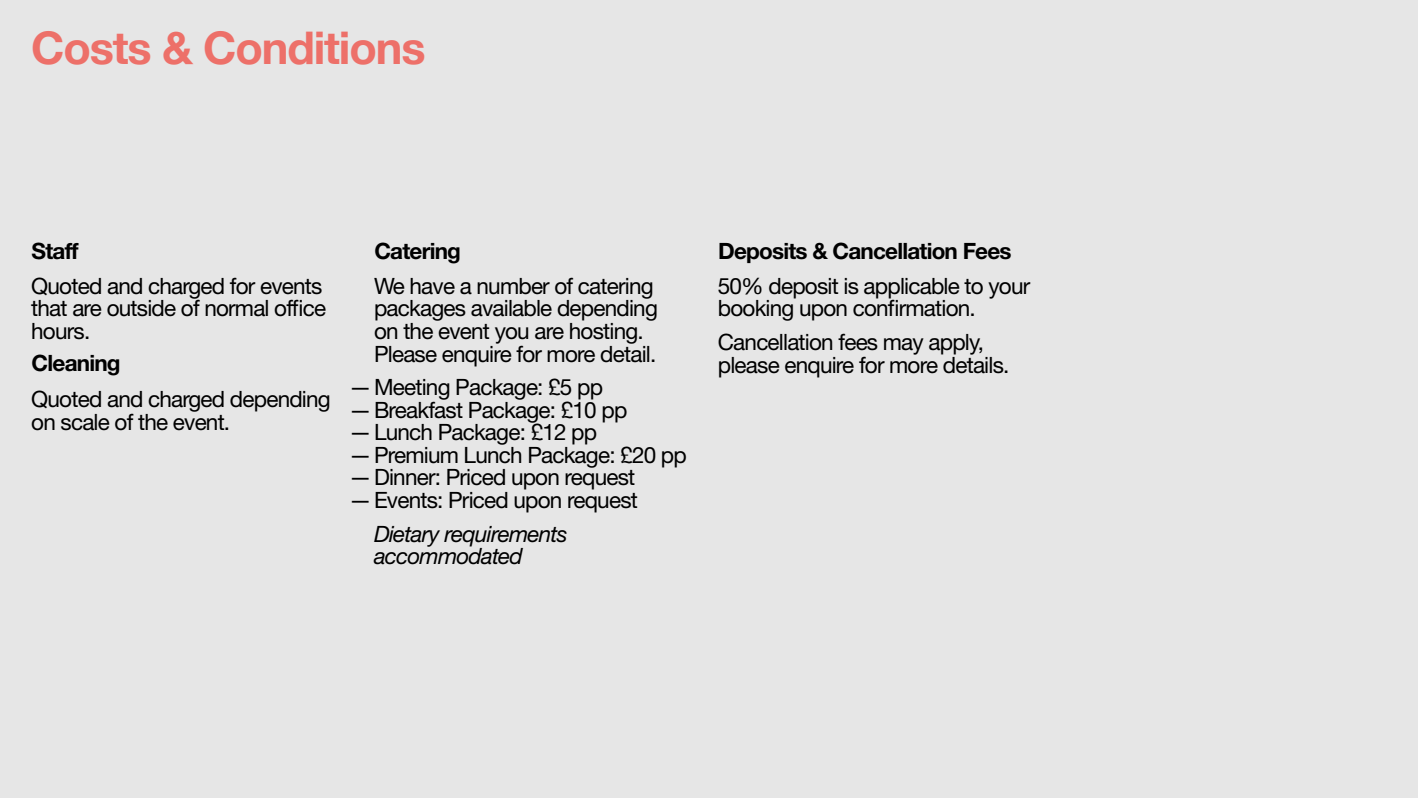
<style>
.page{position:relative;width:1418px;height:798px;background:#e6e6e6}
.page>*{position:absolute;margin:0;border:0;box-sizing:border-box;transform-origin:0 0}
.t1{font:700 45px "Helvetica Neue";letter-spacing:-.025em;color:#ed7069}
.t2{font:22.5px/22.5px "Helvetica Neue LT Std";letter-spacing:-.035em;color:#000}
.t3{font:700 22.5px "Helvetica Neue LT Std";letter-spacing:-.035em;color:#000}
.t4{font:italic 22.5px/22.5px "Helvetica Neue LT Std";letter-spacing:-.035em;color:#000}
</style>
<div class="page">
<h1 class="t1" style="left:31px;top:13px;width:396px">Costs &amp; Conditions</h1>
<p class="t3" style="left:32px;top:237px;width:48px">Staff</p>
<p class="t3" style="left:374px;top:237px;width:88px">Catering</p>
<p class="t2" style="left:31px;top:274px;width:296px">Quoted and charged for events that are outside of normal office hours.</p>
<p class="t2" style="left:374px;top:274px;width:285px">We have a number of catering packages available depending on the event you are hosting.<br>Please enquire for more detail.</p>
<p class="t2" style="left:349px;top:375px;width:339px">—Meeting Package: £5 pp —Breakfast Package: £10 pp —Lunch Package: £12 pp —Premium Lunch Package: £20 pp —Dinner: Priced upon request —Events: Priced upon request</p>
<p class="t4" style="left:374px;top:522px;width:195px">Dietary requirements accommodated</p>
<p class="t3" style="left:32px;top:349px;width:91px">Cleaning</p>
<p class="t2" style="left:31px;top:387px;width:301px">Quoted and charged depending on scale of the event.</p>
<p class="t3" style="left:718px;top:237px;width:295px">Deposits &amp; Cancellation Fees</p>
<p class="t2" style="left:718px;top:274px;width:314px">50% deposit is applicable to your booking upon confirmation.</p>
<p class="t2" style="left:718px;top:330px;width:293px">Cancellation fees may apply, please enquire for more details.</p>
</div>
